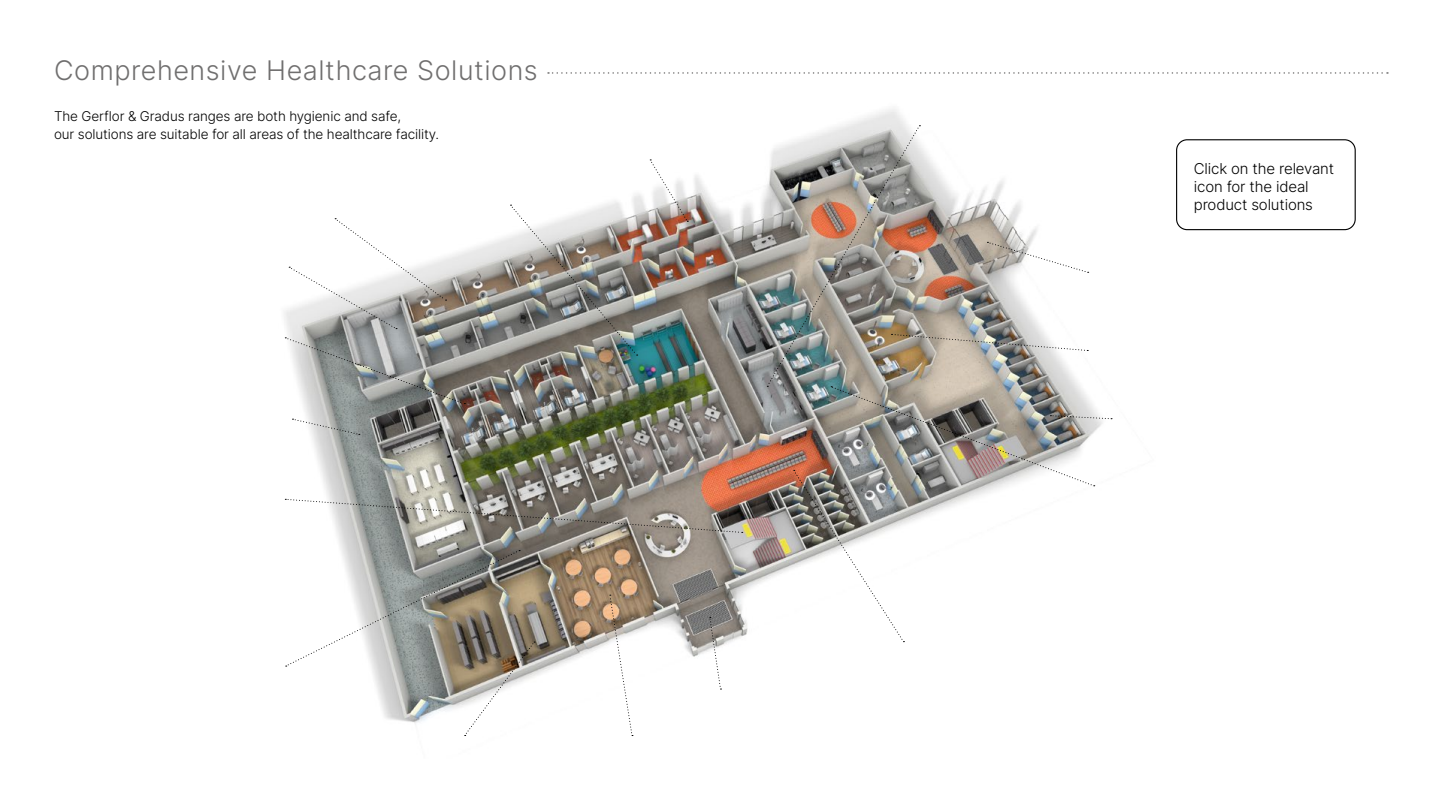
<style>
.page{position:relative;width:1441px;height:810px;background:#fff}
.page>*{position:absolute;margin:0;border:0;box-sizing:border-box;transform-origin:0 0}
.t1{font:27px "Inter";letter-spacing:.02em;color:#706f6f}
.t2{font:15px/18px "Inter";letter-spacing:-.01em;color:#000}
.t3{font:13.5px/18px "Inter";letter-spacing:-.01em;color:#000}
</style>
<div class="page">
<img style="left:284px;top:109px;width:829px;height:627px">
<img style="left:510px;top:205px;width:127px;height:151px">
<svg style="left:285px;top:499px;width:457px;height:34px;background:#a29d97"></svg>
<svg style="left:709px;top:617px;width:12px;height:73px"></svg>
<svg style="left:292px;top:419px;width:68px;height:16px"></svg>
<svg style="left:285px;top:337px;width:180px;height:67px;background:#9da09f"></svg>
<svg style="left:286px;top:550px;width:249px;height:186px"></svg>
<svg style="left:289px;top:218px;width:157px;height:111px"></svg>
<div style="left:1175px;top:139px;width:180px;height:91px;border:1px solid #000;border-radius:10px"></div>
<svg style="left:548px;top:72px;width:839px;height:2px"></svg>
<svg style="left:650px;top:159px;width:38px;height:63px"></svg>
<img style="left:766px;top:125px;width:345px;height:517px">
<svg style="left:609px;top:595px;width:24px;height:141px"></svg>
<h1 class="t1" style="left:54px;top:51px;width:485px">Comprehensive Healthcare Solutions</h1>
<p class="t3" style="left:54px;top:107px;width:386px">The Gerflor &amp; Gradus ranges are both hygienic and safe,<br>our solutions are suitable for all areas of the healthcare facility.</p>
<p class="t2" style="left:1193px;top:159px;width:142px">Click on the relevant icon for the ideal product solutions</p>
</div>
